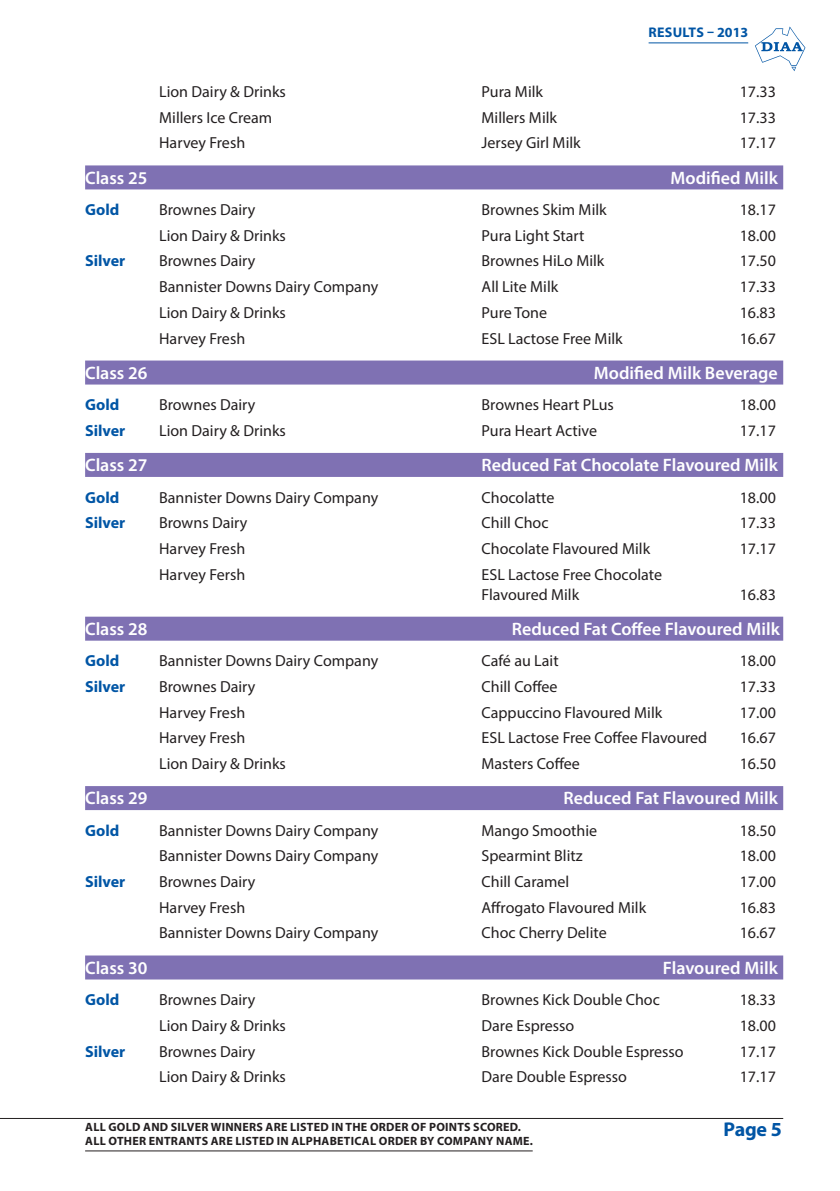
<style>
.page{position:relative;width:840px;height:1191px;background:#fff}
.page>*{position:absolute;margin:0;border:0;box-sizing:border-box;transform-origin:0 0}
.t1{font:700 20px "Myriad Pro";color:#0155a5}
.TOC_1{font:600 18px "Myriad Pro";color:#fff}
._3_Medal_winners{font:16px/20px "Myriad Pro";color:#231f20}
._6_Medal_winners_-_f{font:16px "Myriad Pro";color:#231f20}
._3_Medal_winners-2{font:700 16px "Myriad Pro";color:#0155a5}
._6_Medal_winners_-_f-2{font:700 16px "Myriad Pro";color:#0155a5}
.t2{font:700 14px "Myriad Pro";letter-spacing:.01em;color:#0155a5}
.t3{font:700 12px/14.4px "Myriad Pro";letter-spacing:.02em;color:#231f20}
</style>
<div class="page">
<svg style="left:755px;top:26px;width:50px;height:45px"></svg>
<hr style="left:85px;top:1150px;width:447px;height:1px;background:#231f20">
<hr style="left:648px;top:43px;width:99px;height:1px;background:#0155a5">
<hr style="left:0;top:1118px;width:782px;height:1px;background:#231f20">
<div style="left:85px;top:165px;width:697px;height:24px;background:#7f71b3"></div>
<div style="left:85px;top:360px;width:697px;height:24px;background:#7f71b3"></div>
<div style="left:85px;top:453px;width:697px;height:24px;background:#7f71b3"></div>
<div style="left:85px;top:616px;width:697px;height:24px;background:#7f71b3"></div>
<div style="left:85px;top:786px;width:697px;height:24px;background:#7f71b3"></div>
<div style="left:85px;top:955px;width:697px;height:24px;background:#7f71b3"></div>
<p class="t2" style="left:648px;top:23px;width:101px">RESULTS – 2013</p>
<p class="_3_Medal_winners" style="left:159px;top:81px;width:128px">Lion Dairy &amp; Drinks</p>
<p class="_3_Medal_winners" style="left:481px;top:81px;width:63px">Pura Milk</p>
<p class="_3_Medal_winners" style="left:739px;top:81px;width:38px">17.33</p>
<p class="_3_Medal_winners" style="left:159px;top:107px;width:115px">Millers Ice Cream</p>
<p class="_3_Medal_winners" style="left:481px;top:107px;width:77px">Millers Milk</p>
<p class="_3_Medal_winners" style="left:739px;top:107px;width:38px">17.33</p>
<p class="_3_Medal_winners" style="left:159px;top:133px;width:87px">Harvey Fresh</p>
<p class="_3_Medal_winners" style="left:481px;top:133px;width:101px">Jersey Girl Milk</p>
<p class="_3_Medal_winners" style="left:739px;top:133px;width:38px">17.17</p>
<p class="TOC_1" style="left:85px;top:166px;width:64px">Class 25</p>
<p class="TOC_1" style="left:670px;top:166px;width:109px">Modified Milk</p>
<p class="_6_Medal_winners_-_f-2" style="left:85px;top:199px;width:36px">Gold</p>
<p class="_6_Medal_winners_-_f" style="left:159px;top:200px;width:98px">Brownes Dairy</p>
<p class="_6_Medal_winners_-_f" style="left:481px;top:200px;width:127px">Brownes Skim Milk</p>
<p class="_6_Medal_winners_-_f" style="left:739px;top:200px;width:38px">18.17</p>
<p class="_3_Medal_winners" style="left:159px;top:225px;width:128px">Lion Dairy &amp; Drinks</p>
<p class="_3_Medal_winners" style="left:481px;top:225px;width:104px">Pura Light Start</p>
<p class="_3_Medal_winners" style="left:739px;top:225px;width:38px">18.00</p>
<p class="_3_Medal_winners-2" style="left:85px;top:251px;width:42px">Silver</p>
<p class="_3_Medal_winners" style="left:159px;top:251px;width:98px">Brownes Dairy</p>
<p class="_3_Medal_winners" style="left:481px;top:251px;width:124px">Brownes HiLo Milk</p>
<p class="_3_Medal_winners" style="left:739px;top:251px;width:38px">17.50</p>
<p class="_3_Medal_winners" style="left:159px;top:276px;width:220px">Bannister Downs Dairy Company</p>
<p class="_3_Medal_winners" style="left:481px;top:276px;width:78px">All Lite Milk</p>
<p class="_3_Medal_winners" style="left:739px;top:276px;width:38px">17.33</p>
<p class="_3_Medal_winners" style="left:159px;top:302px;width:128px">Lion Dairy &amp; Drinks</p>
<p class="_3_Medal_winners" style="left:481px;top:302px;width:67px">Pure Tone</p>
<p class="_3_Medal_winners" style="left:739px;top:302px;width:38px">16.83</p>
<p class="_3_Medal_winners" style="left:159px;top:328px;width:87px">Harvey Fresh</p>
<p class="_3_Medal_winners" style="left:481px;top:328px;width:143px">ESL Lactose Free Milk</p>
<p class="_3_Medal_winners" style="left:739px;top:328px;width:38px">16.67</p>
<p class="TOC_1" style="left:85px;top:361px;width:64px">Class 26</p>
<p class="TOC_1" style="left:593px;top:361px;width:185px">Modified Milk Beverage</p>
<p class="_6_Medal_winners_-_f-2" style="left:85px;top:394px;width:36px">Gold</p>
<p class="_6_Medal_winners_-_f" style="left:159px;top:395px;width:98px">Brownes Dairy</p>
<p class="_6_Medal_winners_-_f" style="left:481px;top:395px;width:134px">Brownes Heart PLus</p>
<p class="_6_Medal_winners_-_f" style="left:739px;top:395px;width:38px">18.00</p>
<p class="_3_Medal_winners-2" style="left:85px;top:420px;width:42px">Silver</p>
<p class="_3_Medal_winners" style="left:159px;top:420px;width:128px">Lion Dairy &amp; Drinks</p>
<p class="_3_Medal_winners" style="left:481px;top:420px;width:117px">Pura Heart Active</p>
<p class="_3_Medal_winners" style="left:739px;top:420px;width:38px">17.17</p>
<p class="TOC_1" style="left:85px;top:454px;width:64px">Class 27</p>
<p class="TOC_1" style="left:481px;top:454px;width:298px">Reduced Fat Chocolate Flavoured Milk</p>
<p class="_6_Medal_winners_-_f-2" style="left:85px;top:487px;width:36px">Gold</p>
<p class="_6_Medal_winners_-_f" style="left:159px;top:487px;width:220px">Bannister Downs Dairy Company</p>
<p class="_6_Medal_winners_-_f" style="left:481px;top:487px;width:74px">Chocolatte</p>
<p class="_6_Medal_winners_-_f" style="left:739px;top:487px;width:38px">18.00</p>
<p class="_3_Medal_winners-2" style="left:85px;top:512px;width:42px">Silver</p>
<p class="_3_Medal_winners" style="left:159px;top:512px;width:90px">Browns Dairy</p>
<p class="_3_Medal_winners" style="left:481px;top:512px;width:68px">Chill Choc</p>
<p class="_3_Medal_winners" style="left:739px;top:512px;width:38px">17.33</p>
<p class="_3_Medal_winners" style="left:159px;top:538px;width:87px">Harvey Fresh</p>
<p class="_3_Medal_winners" style="left:481px;top:538px;width:170px">Chocolate Flavoured Milk</p>
<p class="_3_Medal_winners" style="left:739px;top:538px;width:38px">17.17</p>
<p class="_3_Medal_winners" style="left:159px;top:564px;width:88px">Harvey Fersh</p>
<p class="_3_Medal_winners" style="left:481px;top:564px;width:182px">ESL Lactose Free Chocolate<br>Flavoured Milk</p>
<p class="_3_Medal_winners" style="left:739px;top:584px;width:38px">16.83</p>
<p class="TOC_1" style="left:85px;top:617px;width:64px">Class 28</p>
<p class="TOC_1" style="left:511px;top:617px;width:269px">Reduced Fat Coffee Flavoured Milk</p>
<p class="_6_Medal_winners_-_f-2" style="left:85px;top:650px;width:36px">Gold</p>
<p class="_6_Medal_winners_-_f" style="left:159px;top:651px;width:220px">Bannister Downs Dairy Company</p>
<p class="_6_Medal_winners_-_f" style="left:481px;top:651px;width:78px">Café au Lait</p>
<p class="_6_Medal_winners_-_f" style="left:739px;top:651px;width:38px">18.00</p>
<p class="_3_Medal_winners-2" style="left:85px;top:676px;width:42px">Silver</p>
<p class="_3_Medal_winners" style="left:159px;top:676px;width:98px">Brownes Dairy</p>
<p class="_3_Medal_winners" style="left:481px;top:676px;width:77px">Chill Coffee</p>
<p class="_3_Medal_winners" style="left:739px;top:676px;width:38px">17.33</p>
<p class="_3_Medal_winners" style="left:159px;top:702px;width:87px">Harvey Fresh</p>
<p class="_3_Medal_winners" style="left:481px;top:702px;width:182px">Cappuccino Flavoured Milk</p>
<p class="_3_Medal_winners" style="left:739px;top:702px;width:38px">17.00</p>
<p class="_3_Medal_winners" style="left:159px;top:728px;width:87px">Harvey Fresh</p>
<p class="_3_Medal_winners" style="left:481px;top:728px;width:227px">ESL Lactose Free Coffee Flavoured</p>
<p class="_3_Medal_winners" style="left:739px;top:728px;width:38px">16.67</p>
<p class="_3_Medal_winners" style="left:159px;top:753px;width:128px">Lion Dairy &amp; Drinks</p>
<p class="_3_Medal_winners" style="left:481px;top:753px;width:100px">Masters Coffee</p>
<p class="_3_Medal_winners" style="left:739px;top:753px;width:38px">16.50</p>
<p class="TOC_1" style="left:85px;top:787px;width:64px">Class 29</p>
<p class="TOC_1" style="left:563px;top:787px;width:216px">Reduced Fat Flavoured Milk</p>
<p class="_6_Medal_winners_-_f-2" style="left:85px;top:820px;width:36px">Gold</p>
<p class="_6_Medal_winners_-_f" style="left:159px;top:820px;width:220px">Bannister Downs Dairy Company</p>
<p class="_6_Medal_winners_-_f" style="left:481px;top:820px;width:117px">Mango Smoothie</p>
<p class="_6_Medal_winners_-_f" style="left:739px;top:820px;width:38px">18.50</p>
<p class="_3_Medal_winners" style="left:159px;top:846px;width:220px">Bannister Downs Dairy Company</p>
<p class="_3_Medal_winners" style="left:481px;top:846px;width:102px">Spearmint Blitz</p>
<p class="_3_Medal_winners" style="left:739px;top:846px;width:38px">18.00</p>
<p class="_3_Medal_winners-2" style="left:85px;top:871px;width:42px">Silver</p>
<p class="_3_Medal_winners" style="left:159px;top:871px;width:98px">Brownes Dairy</p>
<p class="_3_Medal_winners" style="left:481px;top:871px;width:89px">Chill Caramel</p>
<p class="_3_Medal_winners" style="left:739px;top:871px;width:38px">17.00</p>
<p class="_3_Medal_winners" style="left:159px;top:897px;width:87px">Harvey Fresh</p>
<p class="_3_Medal_winners" style="left:481px;top:897px;width:166px">Affrogato Flavoured Milk</p>
<p class="_3_Medal_winners" style="left:739px;top:897px;width:38px">16.83</p>
<p class="_3_Medal_winners" style="left:159px;top:923px;width:220px">Bannister Downs Dairy Company</p>
<p class="_3_Medal_winners" style="left:481px;top:923px;width:127px">Choc Cherry Delite</p>
<p class="_3_Medal_winners" style="left:739px;top:923px;width:38px">16.67</p>
<p class="TOC_1" style="left:85px;top:956px;width:64px">Class 30</p>
<p class="TOC_1" style="left:662px;top:956px;width:116px">Flavoured Milk</p>
<p class="_6_Medal_winners_-_f-2" style="left:85px;top:989px;width:36px">Gold</p>
<p class="_6_Medal_winners_-_f" style="left:159px;top:990px;width:98px">Brownes Dairy</p>
<p class="_6_Medal_winners_-_f" style="left:481px;top:990px;width:180px">Brownes Kick Double Choc</p>
<p class="_6_Medal_winners_-_f" style="left:739px;top:990px;width:38px">18.33</p>
<p class="_3_Medal_winners" style="left:159px;top:1015px;width:128px">Lion Dairy &amp; Drinks</p>
<p class="_3_Medal_winners" style="left:481px;top:1015px;width:94px">Dare Espresso</p>
<p class="_3_Medal_winners" style="left:739px;top:1015px;width:38px">18.00</p>
<p class="_3_Medal_winners-2" style="left:85px;top:1040px;width:42px">Silver</p>
<p class="_3_Medal_winners" style="left:159px;top:1041px;width:98px">Brownes Dairy</p>
<p class="_3_Medal_winners" style="left:481px;top:1041px;width:203px">Brownes Kick Double Espresso</p>
<p class="_3_Medal_winners" style="left:739px;top:1041px;width:38px">17.17</p>
<p class="_3_Medal_winners" style="left:159px;top:1066px;width:128px">Lion Dairy &amp; Drinks</p>
<p class="_3_Medal_winners" style="left:481px;top:1066px;width:147px">Dare Double Espresso</p>
<p class="_3_Medal_winners" style="left:739px;top:1066px;width:38px">17.17</p>
<p class="t3" style="left:85px;top:1119px;width:449px">ALL GOLD AND SILVER WINNERS ARE LISTED IN THE ORDER OF POINTS SCORED.<br>ALL OTHER ENTRANTS ARE LISTED IN ALPHABETICAL ORDER BY COMPANY NAME.</p>
<p class="t1" style="left:723px;top:1116px;width:60px">Page 5</p>
</div>
